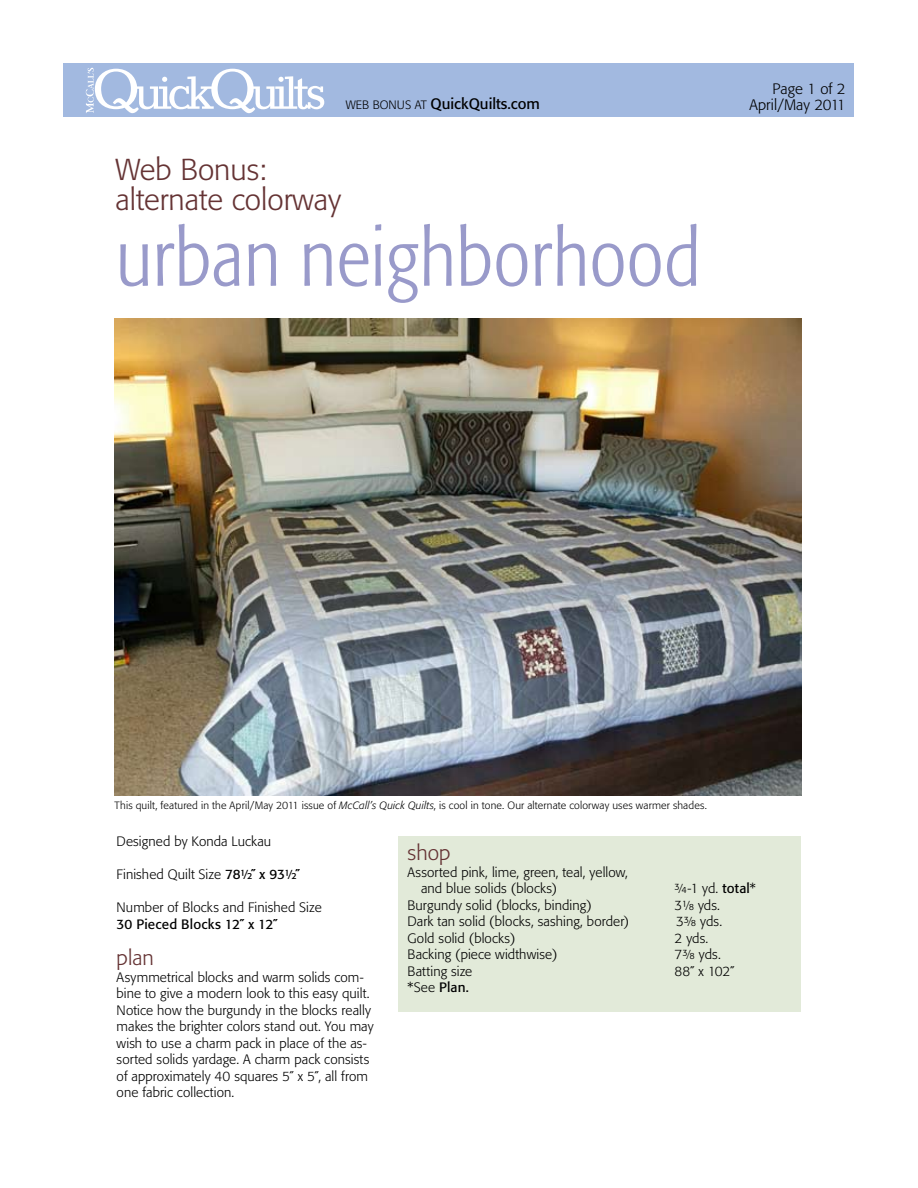
<style>
.page{position:relative;width:918px;height:1188px;background:#fff}
.page>*{position:absolute;margin:0;border:0;box-sizing:border-box;transform-origin:0 0}
.t1{font:300 condensed 81px "Formata";color:#999aca}
.t2{font:300 30px/30px "Formata";color:#653334}
.t3{font:300 21px "Formata";color:#653334}
.t4{font:15px "Formata";color:#000}
.t5{font:300 15px/16.5px "Formata";color:#000;text-align:right}
.t6{font:300 13.5px/16.5px "Formata";letter-spacing:.005em;color:#000}
.t7{font:13.5px "Formata";letter-spacing:.01em;color:#000}
.t8{font:300 10.5px "Formata";letter-spacing:.015em;color:#000}
.s1{font-weight:300;font-size:12px}
.s2{font-style:italic}
.s3{font-weight:400}
.s4{font-family:"Formata Regular Expert";font-weight:400}
.s5{font-family:"Formata Light Expert";font-weight:400}
.s6{font-weight:300}
</style>
<div class="page">
<div style="left:63px;top:63px;width:790px;height:54px;background:#a2b9e0"></div>
<svg style="left:86px;top:68px;width:238px;height:45px"></svg>
<div style="left:399px;top:836px;width:402px;height:175px;background:#e2ead9"></div>
<img style="left:114px;top:318px;width:687px;height:477px">
<p class="t4" style="left:346px;top:94px;width:195px"><span class="s1">WEB BONUS AT</span> QuickQuilts.com</p>
<h2 class="t2" style="left:116px;top:155px;width:227px">Web Bonus: alternate colorway</h2>
<h1 class="t1" style="left:116px;top:211px;width:587px">urban neighborhood</h1>
<p class="t5" style="left:750px;top:80px;width:98px">Page 1 of 2<br>April/May 2011</p>
<p class="t8" style="left:115px;top:799px;width:594px">This quilt, featured in the April/May 2011 issue of <span class="s2">McCall’s Quick Quilts</span>, is cool in tone. Our alternate colorway uses warmer shades.</p>
<p class="t6" style="left:117px;top:834px;width:156px">Designed by Konda Luckau</p>
<p class="t6" style="left:117px;top:867px;width:185px">Finished Quilt Size <span class="s3">78</span><span class="s4">H</span><span class="s3">˝ x 93</span><span class="s4">H</span><span class="s3">˝</span></p>
<p class="t6" style="left:117px;top:900px;width:207px">Number of Blocks and Finished Size</p>
<p class="t7" style="left:117px;top:916px;width:162px">30 Pieced Blocks 12˝ x 12˝</p>
<h3 class="t3" style="left:117px;top:946px;width:39px">plan</h3>
<p class="t6" style="left:117px;top:969px;width:259px">Asymmetrical blocks and warm solids com&shy;bine to give a modern look to this easy quilt.<br>Notice how the burgundy in the blocks really makes the brighter colors stand out. You may wish to use a charm pack in place of the as&shy;sorted solids yardage. A charm pack consists of approximately 40 squares 5˝ x 5˝, all from one fabric collection.</p>
<h3 class="t3" style="left:408px;top:841px;width:44px">shop</h3>
<p class="t6" style="left:421px;top:864px;width:208px;text-indent:-14px">Assorted pink, lime, green, teal, yellow, and blue solids (blocks)</p>
<p class="t6" style="left:675px;top:881px;width:83px"><span class="s5">I</span>-1 yd. <span class="s3">total</span>*</p>
<p class="t6" style="left:408px;top:897px;width:186px">Burgundy solid (blocks, binding)</p>
<p class="t6" style="left:675px;top:897px;width:47px">3<span class="s5">J</span> yds.</p>
<p class="t6" style="left:408px;top:914px;width:223px">Dark tan solid (blocks, sashing, border)</p>
<p class="t6" style="left:676px;top:914px;width:48px">3<span class="s5">K</span> yds.</p>
<p class="t6" style="left:408px;top:930px;width:109px">Gold solid (blocks)</p>
<p class="t6" style="left:675px;top:930px;width:35px">2 yds.</p>
<p class="t6" style="left:408px;top:947px;width:151px">Backing (piece widthwise)</p>
<p class="t6" style="left:675px;top:947px;width:48px">7<span class="s5">K</span> yds.</p>
<p class="t6" style="left:408px;top:963px;width:66px">Batting size</p>
<p class="t6" style="left:675px;top:963px;width:61px">88˝ x 102˝</p>
<p class="t7" style="left:408px;top:979px;width:63px"><span class="s6">*See</span> Plan.</p>
</div>
